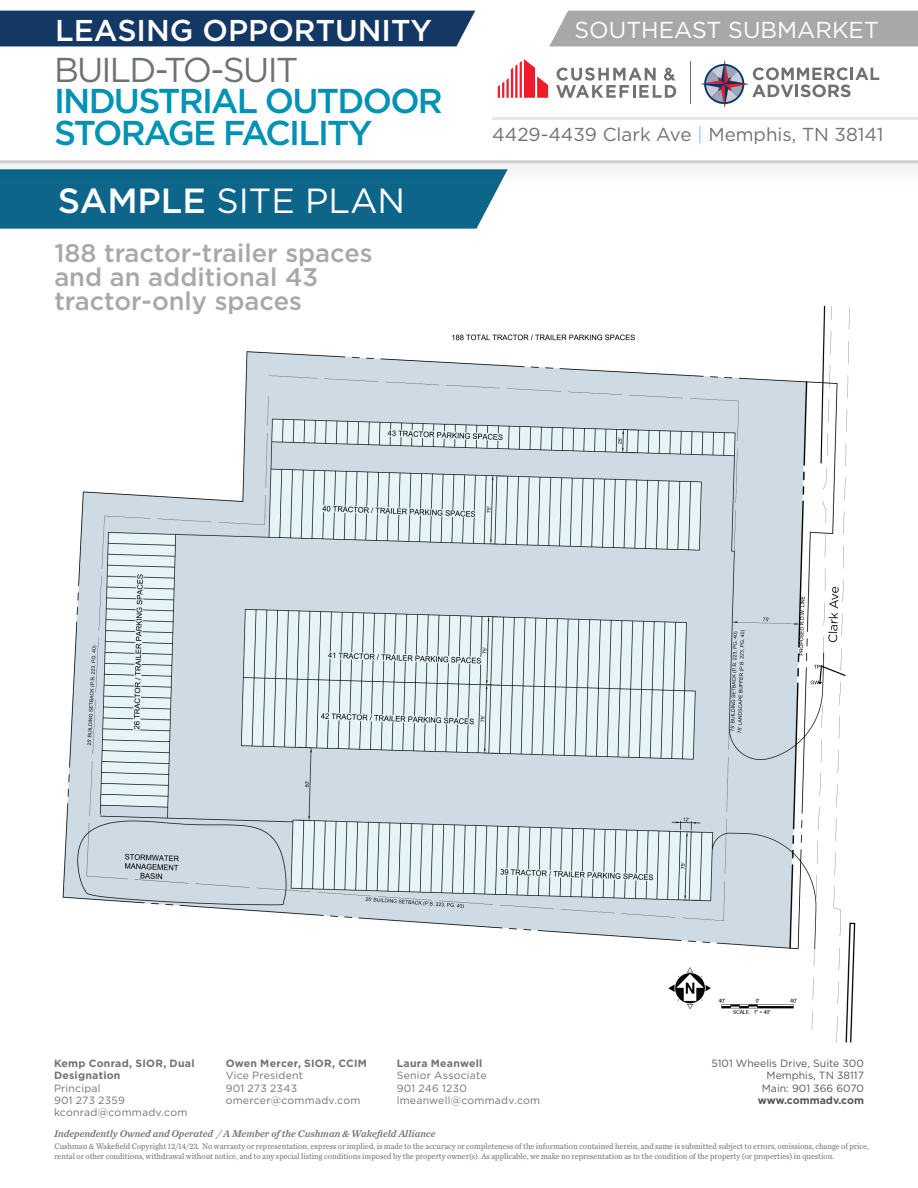
<style>
.page{position:relative;width:918px;height:1188px;background:#fff}
.page>*{position:absolute;margin:0;border:0;box-sizing:border-box;transform-origin:0 0}
.Subheading_-_gray{font:34.95px "Gotham";color:#fff}
.t1{font:500 34.5px/31.5px "Gotham";letter-spacing:-.05em;color:#0092b4}
.t2{font:34.5px "Gotham";letter-spacing:-.05em;color:#6e7271}
.t3{font:500 30.15px "Gotham";color:#fff}
.Subheading_-_gray-2{font:500 25.5px/24px "Gotham";color:#a7a8a9}
.t4{font:23.1px "Gotham";color:#fff}
.t5{font:18.75px "Gotham";color:#717272}
.t6{font:10.5px/12.5px "Gotham";letter-spacing:.02em;color:#717272}
.t7{font:700 10.5px/12.3px "Gotham";letter-spacing:.025em;color:#717272}
.t8{font:10.5px/12.3px "Gotham";color:#54575a;text-align:right}
.t9{font:700 10.5px "Gotham";color:#54575a}
.t10{font:italic 10.2px "Chronicle Text G2 Semi";color:#717272}
.t11{font:8.4px/10.1px "Chronicle Text G2";color:#717271;scale:.95 1}
.s1{font-weight:500}
.s2{color:#95d2dc}
</style>
<div class="page">
<div style="left:549px;top:11px;width:369px;height:35px;background:#a7a8a9"></div>
<div style="left:0;top:11px;width:475px;height:35px;background:#133863"></div>
<div style="left:0;top:163px;width:918px;height:23px;background:#f6f6f6"></div>
<svg style="left:0;top:160px;width:918px;height:3px;background:#d2d2d2"></svg>
<hr style="left:690px;top:61px;width:1px;height:42px;background:#707271">
<svg style="left:498px;top:59px;width:50px;height:39px"></svg>
<svg style="left:556px;top:67px;width:120px;height:31px"></svg>
<svg style="left:701px;top:61px;width:178px;height:47px"></svg>
<hr style="left:492px;top:117px;width:426px;height:2px;background:#e6e7e9">
<div style="left:0;top:169px;width:508px;height:60px;background:#0d6689"></div>
<img style="left:62px;top:306px;width:794px;height:737px">
<h3 class="t3" style="left:55px;top:10px;width:379px">LEASING OPPORTUNITY</h3>
<h2 class="t2" style="left:54px;top:47px;width:246px">BUILD-TO-SUIT</h2>
<h2 class="t1" style="left:54px;top:85px;width:390px">INDUSTRIAL OUTDOOR<br>STORAGE FACILITY</h2>
<p class="Subheading_-_gray" style="left:58px;top:178px;width:349px"><span class="s1">SAMPLE</span> SITE PLAN</p>
<p class="Subheading_-_gray-2" style="left:54px;top:241px;width:320px">188 tractor-trailer spaces and an additional 43 tractor-only spaces</p>
<h3 class="t4" style="left:575px;top:15px;width:306px">SOUTHEAST SUBMARKET</h3>
<h3 class="t5" style="left:492px;top:123px;width:393px">4429-4439 Clark Ave <span class="s2">|</span> Memphis, TN 38141</h3>
<p class="t7" style="left:54px;top:1057px;width:142px">Kemp Conrad, SIOR, Dual<br>Designation</p>
<p class="t6" style="left:54px;top:1081px;width:135px">Principal<br>901 273 2359 kconrad@commadv.com</p>
<p class="t10" style="left:54px;top:1125px;width:383px">Independently Owned and Operated / A Member of the Cushman &amp; Wakefield Alliance</p>
<p class="t7" style="left:397px;top:1057px;width:87px">Laura Meanwell</p>
<p class="t6" style="left:397px;top:1069px;width:145px">Senior Associate<br>901 246 1230 lmeanwell@commadv.com</p>
<p class="t7" style="left:226px;top:1057px;width:143px">Owen Mercer, SIOR, CCIM</p>
<p class="t6" style="left:226px;top:1069px;width:136px">Vice President<br>901 273 2343 omercer@commadv.com</p>
<p class="t8" style="left:711px;top:1057px;width:154px">5101 Wheelis Drive, Suite 300<br>Memphis, TN 38117<br>Main: 901 366 6070</p>
<p class="t9" style="left:758px;top:1093px;width:108px">www.commadv.com</p>
<p class="t11" style="left:54px;top:1141px;width:859px">Cushman &amp; Wakefield Copyright 12/14/23. No warranty or representation, express or implied, is made to the accuracy or completeness of the information contained herein, and same is submitted subject to errors, omissions, change of price, rental or other conditions, withdrawal without notice, and to any special listing conditions imposed by the property owner(s). As applicable, we make no representation as to the condition of the property (or properties) in question.</p>
</div>
